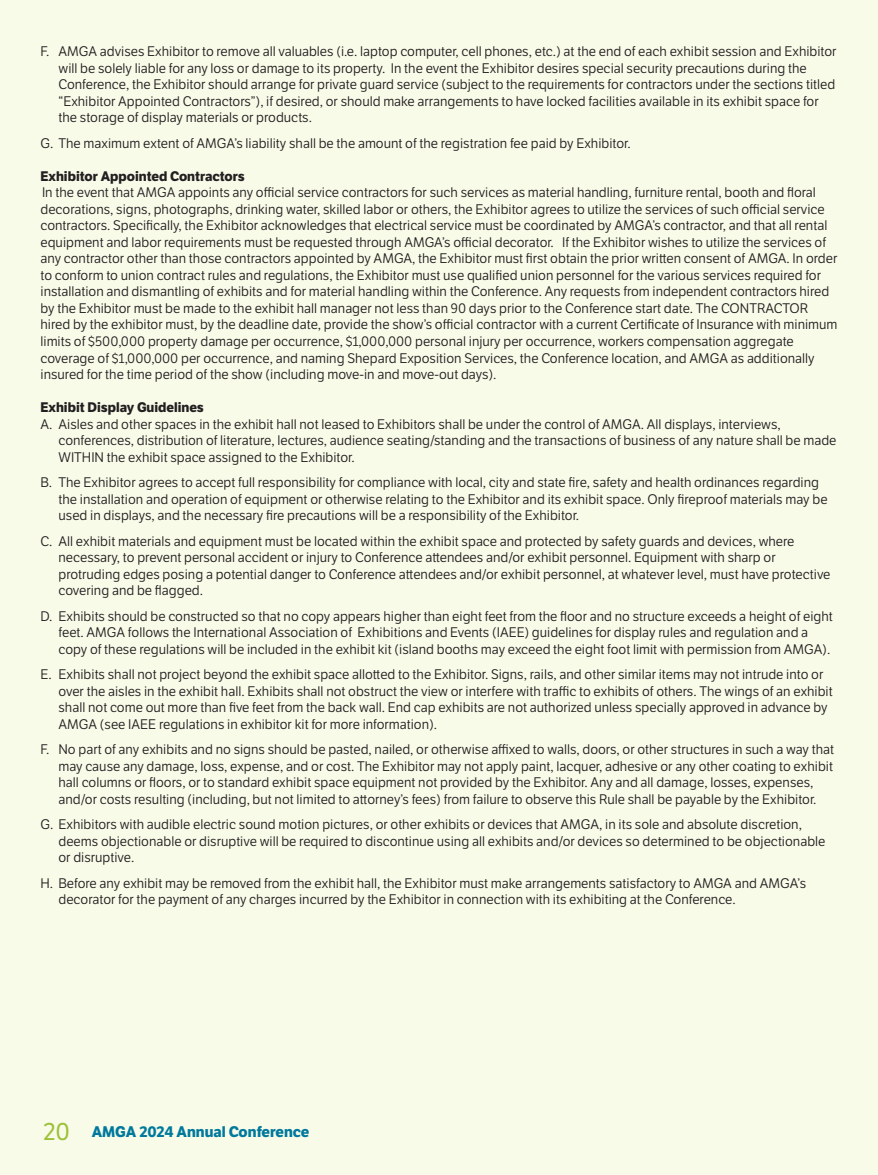
<style>
.page{position:relative;width:878px;height:1175px;background:#fff}
.page>*{position:absolute;margin:0;border:0;box-sizing:border-box;transform-origin:0 0}
.t1{font:700 15px "LFT Etica";color:#00799d}
.t2{font:13.5px/16.5px "LFT Etica";color:#231f20}
.t3{font:700 13.5px "LFT Etica";color:#231f20}
.s1{font-weight:400;font-size:24px;color:#9cc138}
</style>
<div class="page">
<div style="left:0;top:0;width:878px;height:1174px;background:#f9fbe9"></div>
<p class="t2" style="left:58px;top:44px;width:779px;text-indent:-18px">F. AMGA advises Exhibitor to remove all valuables (i.e. laptop computer, cell phones, etc.) at the end of each exhibit session and Exhibitor will be solely liable for any loss or damage to its property. In the event the Exhibitor desires special security precautions during the Conference, the Exhibitor should arrange for private guard service (subject to the requirements for contractors under the sections titled “Exhibitor Appointed Contractors”), if desired, or should make arrangements to have locked facilities available in its exhibit space for the storage of display materials or products.</p>
<p class="t2" style="left:40px;top:135px;width:591px">G. The maximum extent of AMGA’s liability shall be the amount of the registration fee paid by Exhibitor.</p>
<p class="t3" style="left:40px;top:168px;width:206px">Exhibitor Appointed Contractors</p>
<p class="t2" style="left:40px;top:185px;width:798px">In the event that AMGA appoints any official service contractors for such services as material handling, furniture rental, booth and floral decorations, signs, photographs, drinking water, skilled labor or others, the Exhibitor agrees to utilize the services of such official service contractors. Specifically, the Exhibitor acknowledges that electrical service must be coordinated by AMGA’s contractor, and that all rental equipment and labor requirements must be requested through AMGA’s official decorator. If the Exhibitor wishes to utilize the services of any contractor other than those contractors appointed by AMGA, the Exhibitor must first obtain the prior written consent of AMGA. In order to conform to union contract rules and regulations, the Exhibitor must use qualified union personnel for the various services required for installation and dismantling of exhibits and for material handling within the Conference. Any requests from independent contractors hired by the Exhibitor must be made to the exhibit hall manager not less than 90 days prior to the Conference start date. The CONTRACTOR hired by the exhibitor must, by the deadline date, provide the show’s official contractor with a current Certificate of Insurance with minimum limits of $500,000 property damage per occurrence, $1,000,000 personal injury per occurrence, workers compensation aggregate coverage of $1,000,000 per occurrence, and naming Shepard Exposition Services, the Conference location, and AMGA as additionally insured for the time period of the show (including move-in and move-out days).</p>
<p class="t3" style="left:40px;top:399px;width:165px">Exhibit Display Guidelines</p>
<p class="t2" style="left:58px;top:416px;width:779px;text-indent:-18px">A. Aisles and other spaces in the exhibit hall not leased to Exhibitors shall be under the control of AMGA. All displays, interviews, conferences, distribution of literature, lectures, audience seating/standing and the transactions of business of any nature shall be made<br>WITHIN the exhibit space assigned to the Exhibitor.</p>
<p class="t2" style="left:58px;top:474px;width:770px;text-indent:-18px">B. The Exhibitor agrees to accept full responsibility for compliance with local, city and state fire, safety and health ordinances regarding the installation and operation of equipment or otherwise relating to the Exhibitor and its exhibit space. Only fireproof materials may be used in displays, and the necessary fire precautions will be a responsibility of the Exhibitor.</p>
<p class="t2" style="left:58px;top:533px;width:773px;text-indent:-18px">C. All exhibit materials and equipment must be located within the exhibit space and protected by safety guards and devices, where necessary, to prevent personal accident or injury to Conference attendees and/or exhibit personnel. Equipment with sharp or protruding edges posing a potential danger to Conference attendees and/or exhibit personnel, at whatever level, must have protective covering and be flagged.</p>
<p class="t2" style="left:58px;top:608px;width:775px;text-indent:-18px">D. Exhibits should be constructed so that no copy appears higher than eight feet from the floor and no structure exceeds a height of eight feet. AMGA follows the International Association of Exhibitions and Events (IAEE) guidelines for display rules and regulation and a copy of these regulations will be included in the exhibit kit (island booths may exceed the eight foot limit with permission from AMGA).</p>
<p class="t2" style="left:58px;top:666px;width:775px;text-indent:-18px">E. Exhibits shall not project beyond the exhibit space allotted to the Exhibitor. Signs, rails, and other similar items may not intrude into or over the aisles in the exhibit hall. Exhibits shall not obstruct the view or interfere with traffic to exhibits of others. The wings of an exhibit shall not come out more than five feet from the back wall. End cap exhibits are not authorized unless specially approved in advance by AMGA (see IAEE regulations in exhibitor kit for more information).</p>
<p class="t2" style="left:58px;top:741px;width:777px;text-indent:-18px">F. No part of any exhibits and no signs should be pasted, nailed, or otherwise affixed to walls, doors, or other structures in such a way that may cause any damage, loss, expense, and or cost. The Exhibitor may not apply paint, lacquer, adhesive or any other coating to exhibit hall columns or floors, or to standard exhibit space equipment not provided by the Exhibitor. Any and all damage, losses, expenses, and/or costs resulting (including, but not limited to attorney’s fees) from failure to observe this Rule shall be payable by the Exhibitor.</p>
<p class="t2" style="left:58px;top:816px;width:768px;text-indent:-18px">G. Exhibitors with audible electric sound motion pictures, or other exhibits or devices that AMGA, in its sole and absolute discretion, deems objectionable or disruptive will be required to discontinue using all exhibits and/or devices so determined to be objectionable or disruptive.</p>
<p class="t2" style="left:58px;top:875px;width:749px;text-indent:-18px">H. Before any exhibit may be removed from the exhibit hall, the Exhibitor must make arrangements satisfactory to AMGA and AMGA’s decorator for the payment of any charges incurred by the Exhibitor in connection with its exhibiting at the Conference.</p>
<p class="t1" style="left:44px;top:1122px;width:267px"><span class="s1">20</span> AMGA 2024 Annual Conference</p>
</div>
